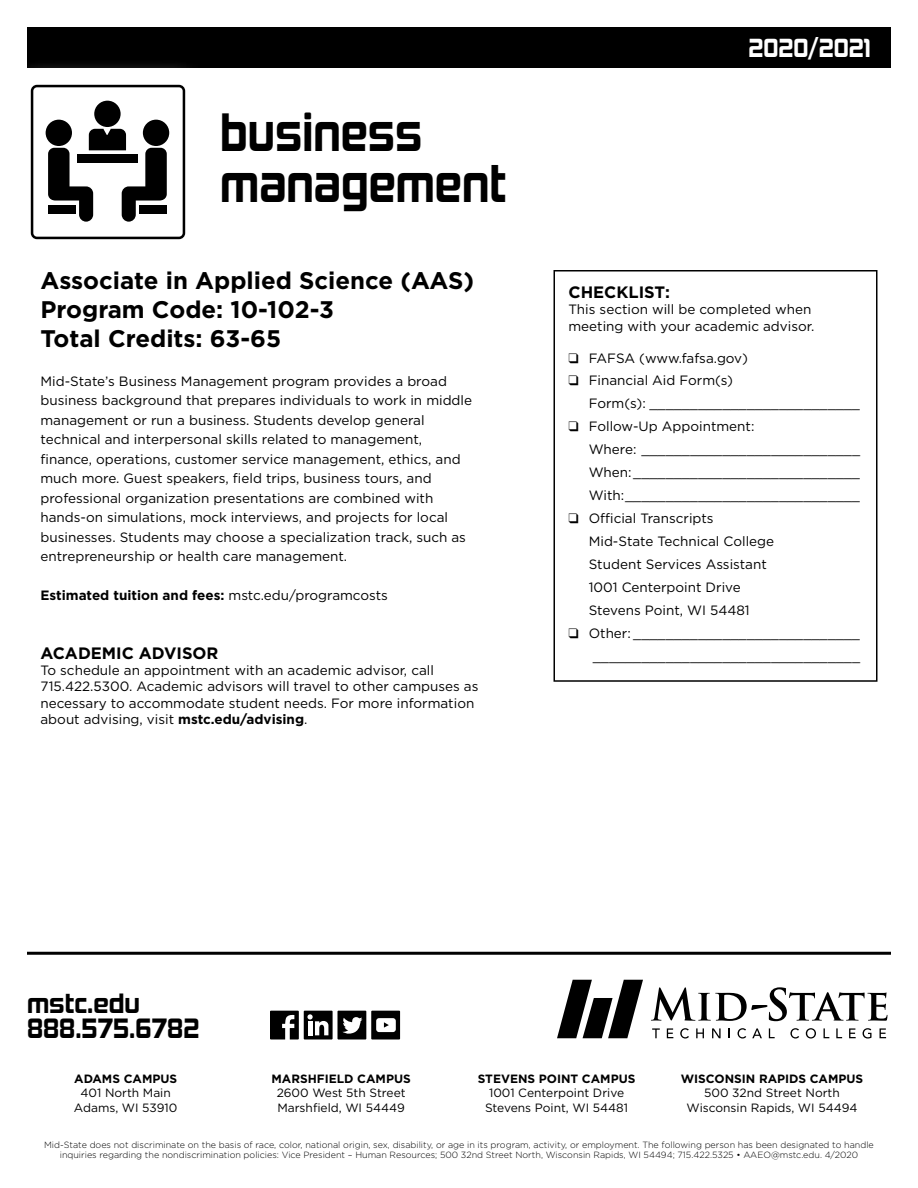
<style>
.page{position:relative;width:918px;height:1188px;background:#fff}
.page>*{position:absolute;margin:0;border:0;box-sizing:border-box;transform-origin:0 0}
.Program_Head_Name{font:700 49.5px "Kimberley Rg";color:#000;scale:.91 1}
.t1{font:700 25.65px/25.7px "Kimberley Rg";color:#000}
.Degree_Name{font:700 24px "Gotham";color:#000}
.t2{font:700 24px "Kimberley Rg";color:#fff}
.Copy_Head{font:700 16.5px "Gotham";color:#000}
.Program_Description{font:13.5px/19.5px "Gotham";color:#000}
.Checklist_Copy{font:13.5px "Gotham";color:#000}
.Copy{font:13.5px/16.2px "Gotham";color:#000}
.Program_Description-2{font:700 13.5px "Gotham";color:#000}
.t3{font:12px "Gotham";color:#000}
.t4{font:700 12px "Gotham";color:#000}
.t5{font:300 9px/10.5px "Gotham";color:#000;text-align:center}
.s1{font-weight:400}
.s2{font-weight:700}
</style>
<div class="page">
<hr style="left:27px;top:952px;width:864px;height:3px;background:#000">
<div style="left:27px;top:27px;width:864px;height:41px;background:#000"></div>
<div style="left:554px;top:270px;width:324px;height:412px;border:2px solid #000"></div>
<svg style="left:270px;top:1011px;width:29px;height:29px"></svg>
<svg style="left:270px;top:1011px;width:29px;height:28px"></svg>
<div style="left:304px;top:1011px;width:29px;height:29px;background:#000"></div>
<svg style="left:307px;top:1014px;width:21px;height:21px"></svg>
<div style="left:338px;top:1011px;width:28px;height:29px;background:#000"></div>
<svg style="left:342px;top:1017px;width:20px;height:17px"></svg>
<div style="left:371px;top:1011px;width:29px;height:29px;background:#000"></div>
<div style="left:376px;top:1018px;width:20px;height:14px;background:#fff;border-radius:3px"></div>
<svg style="left:384px;top:1022px;width:5px;height:6px"></svg>
<svg style="left:557px;top:980px;width:86px;height:58px"></svg>
<svg style="left:651px;top:987px;width:236px;height:34px"></svg>
<svg style="left:652px;top:1028px;width:8px;height:10px"></svg>
<svg style="left:667px;top:1028px;width:6px;height:10px"></svg>
<svg style="left:680px;top:1028px;width:9px;height:11px"></svg>
<svg style="left:696px;top:1028px;width:8px;height:10px"></svg>
<svg style="left:712px;top:1028px;width:9px;height:10px"></svg>
<svg style="left:738px;top:1028px;width:8px;height:11px"></svg>
<svg style="left:752px;top:1028px;width:10px;height:10px"></svg>
<svg style="left:769px;top:1028px;width:6px;height:10px"></svg>
<svg style="left:790px;top:1028px;width:9px;height:11px"></svg>
<svg style="left:806px;top:1028px;width:10px;height:11px"></svg>
<svg style="left:824px;top:1028px;width:5px;height:10px"></svg>
<svg style="left:836px;top:1028px;width:6px;height:10px"></svg>
<svg style="left:849px;top:1028px;width:7px;height:10px"></svg>
<svg style="left:863px;top:1028px;width:9px;height:11px"></svg>
<svg style="left:880px;top:1028px;width:6px;height:10px"></svg>
<div style="left:6px;top:60px;width:204px;height:204px;background:#fff"></div>
<div style="left:31px;top:85px;width:154px;height:154px;border:3px solid #000;border-radius:5px"></div>
<div style="left:94px;top:101px;width:27px;height:26px;background:#000;border-radius:50%"></div>
<div style="left:143px;top:120px;width:26px;height:26px;background:#000;border-radius:50%"></div>
<div style="left:46px;top:120px;width:26px;height:26px;background:#000;border-radius:50%"></div>
<svg style="left:48px;top:129px;width:119px;height:93px"></svg>
<div style="left:48px;top:205px;width:28px;height:8px;background:#000"></div>
<div style="left:139px;top:205px;width:28px;height:8px;background:#000"></div>
<p class="Program_Head_Name" style="left:220px;top:101px;width:224px">business</p>
<p class="Program_Head_Name" style="left:220px;top:152px;width:316px">management</p>
<p class="Degree_Name" style="left:40px;top:265px;width:435px">Associate in Applied Science (AAS)</p>
<p class="Degree_Name" style="left:40px;top:294px;width:295px">Program Code: 10-102-3</p>
<p class="Degree_Name" style="left:40px;top:322px;width:242px">Total Credits: 63-65</p>
<p class="Program_Description" style="left:40px;top:371px;width:433px">Mid-State’s Business Management program provides a broad business background that prepares individuals to work in middle management or run a business. Students develop general technical and interpersonal skills related to management, finance, operations, customer service management, ethics, and much more. Guest speakers, field trips, business tours, and professional organization presentations are combined with hands-on simulations, mock interviews, and projects for local businesses. Students may choose a specialization track, such as entrepreneurship or health care management.</p>
<p class="Program_Description-2" style="left:40px;top:587px;width:349px">Estimated tuition and fees: <span class="s1">mstc.edu/programcosts</span></p>
<p class="Copy_Head" style="left:40px;top:642px;width:180px">ACADEMIC ADVISOR</p>
<p class="Copy" style="left:40px;top:662px;width:440px">To schedule an appointment with an academic advisor, call 715.422.5300. Academic advisors will travel to other campuses as necessary to accommodate student needs. For more information about advising, visit <span class="s2">mstc.edu/advising</span>.</p>
<p class="t2" style="left:748px;top:33px;width:124px">2020/2021</p>
<p class="Copy_Head" style="left:568px;top:281px;width:103px">CHECKLIST:</p>
<p class="Copy" style="left:568px;top:301px;width:247px">This section will be completed when meeting with your academic advisor.</p>
<p class="Checklist_Copy" style="left:568px;top:349px;width:181px">❑ FAFSA (www.fafsa.gov)</p>
<p class="Checklist_Copy" style="left:568px;top:372px;width:166px">❑ Financial Aid Form(s)</p>
<p class="Checklist_Copy" style="left:589px;top:395px;width:273px">Form(s): __________________________</p>
<p class="Checklist_Copy" style="left:568px;top:418px;width:187px">❑ Follow-Up Appointment:</p>
<p class="Checklist_Copy" style="left:589px;top:441px;width:273px">Where: ___________________________</p>
<p class="Checklist_Copy" style="left:589px;top:464px;width:273px">When:____________________________</p>
<p class="Checklist_Copy" style="left:589px;top:487px;width:273px">With:_____________________________</p>
<p class="Checklist_Copy" style="left:568px;top:510px;width:147px">❑ Official Transcripts</p>
<p class="Checklist_Copy" style="left:589px;top:533px;width:187px">Mid-State Technical College</p>
<p class="Checklist_Copy" style="left:589px;top:556px;width:180px">Student Services Assistant</p>
<p class="Checklist_Copy" style="left:589px;top:579px;width:153px">1001 Centerpoint Drive</p>
<p class="Checklist_Copy" style="left:589px;top:602px;width:163px">Stevens Point, WI 54481</p>
<p class="Checklist_Copy" style="left:568px;top:625px;width:293px">❑ Other: ____________________________</p>
<p class="Checklist_Copy" style="left:593px;top:647px;width:269px">_________________________________</p>
<p class="t1" style="left:27px;top:990px;width:174px">mstc.edu<br>888.575.6782</p>
<p class="t4" style="left:74px;top:1071px;width:104px">ADAMS CAMPUS</p>
<p class="t3" style="left:81px;top:1085px;width:92px">401 North Main</p>
<p class="t3" style="left:74px;top:1100px;width:105px">Adams, WI 53910</p>
<p class="t4" style="left:272px;top:1071px;width:141px">MARSHFIELD CAMPUS</p>
<p class="t3" style="left:277px;top:1085px;width:130px">2600 West 5th Street</p>
<p class="t3" style="left:277px;top:1100px;width:129px">Marshfield, WI 54449</p>
<p class="t4" style="left:478px;top:1071px;width:159px">STEVENS POINT CAMPUS</p>
<p class="t3" style="left:489px;top:1085px;width:137px">1001 Centerpoint Drive</p>
<p class="t3" style="left:485px;top:1100px;width:145px">Stevens Point, WI 54481</p>
<p class="t4" style="left:681px;top:1071px;width:184px">WISCONSIN RAPIDS CAMPUS</p>
<p class="t3" style="left:704px;top:1085px;width:137px">500 32nd Street North</p>
<p class="t3" style="left:687px;top:1100px;width:172px">Wisconsin Rapids, WI 54494</p>
<p class="t5" style="left:44px;top:1139px;width:831px">Mid-State does not discriminate on the basis of race, color, national origin, sex, disability, or age in its program, activity, or employment. The following person has been designated to handle inquiries regarding the nondiscrimination policies: Vice President – Human Resources; 500 32nd Street North, Wisconsin Rapids, WI 54494; 715.422.5325 • AAEO@mstc.edu. 4/2020</p>
</div>
